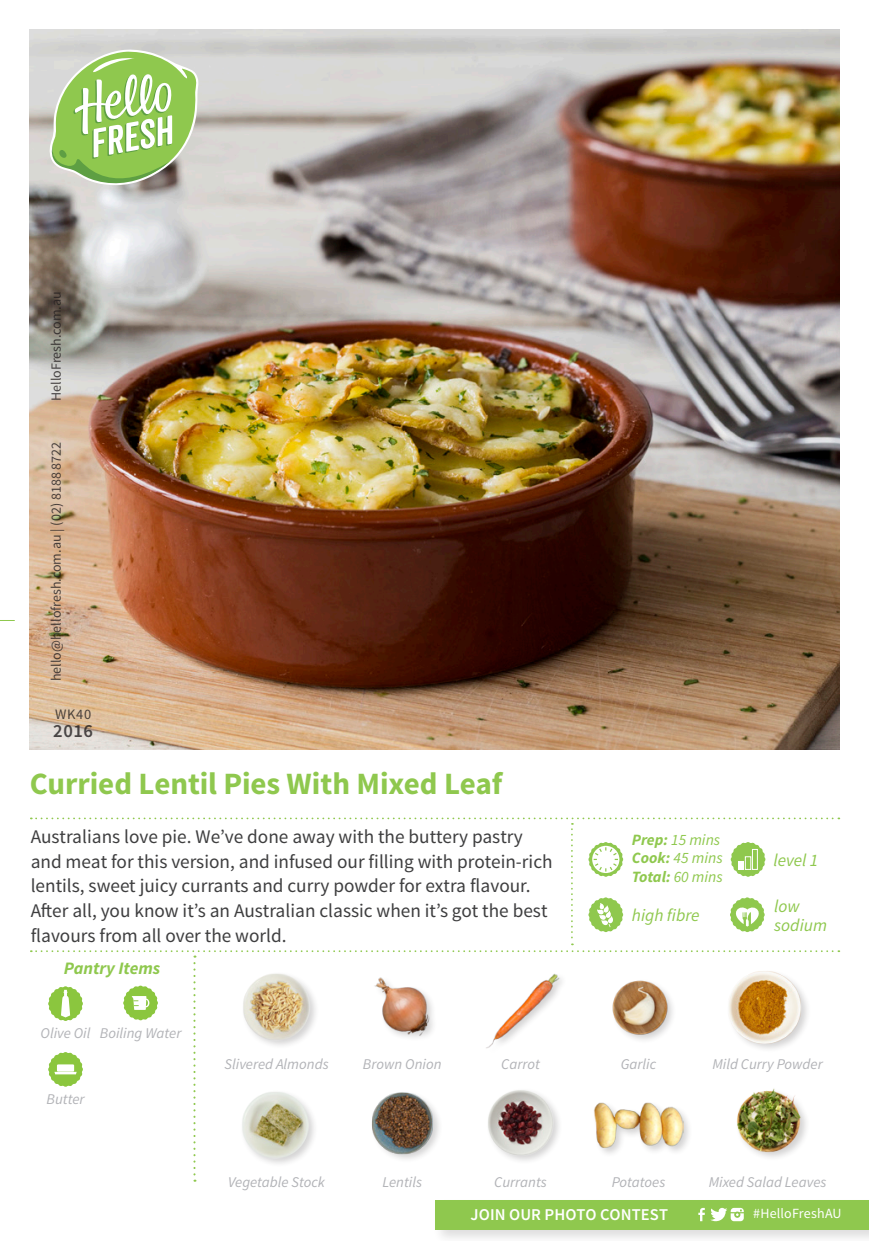
<style>
.page{position:relative;width:869px;height:1241px;background:#fff}
.page>*{position:absolute;margin:0;border:0;box-sizing:border-box;transform-origin:0 0}
.FRONT_Recipe_Title{font:700 30.97px "Source Sans Pro";letter-spacing:-.005em;color:#8fc84e}
.FRONT___BACK_Running{font:19.25px/24.5px "Source Sans Pro";color:#3e3e3f}
.t1{font:600 18.55px "Source Sans Pro";color:#231f20}
.FRONT_Icons{font:italic 17.5px/18.6px "Source Sans Pro";color:#8fc84e}
.t2{font:italic 700 17.5px "Source Sans Pro";color:#8fc84e}
.t3{font:600 16.45px "Source Sans Pro";letter-spacing:.005em;color:#fff}
.FRONT_Icons-2{font:italic 15.75px "Source Sans Pro";color:#8fc84e}
.FRONT_Icons-3{font:italic 700 15.75px "Source Sans Pro";letter-spacing:-.005em;color:#8fc84e}
.FRONT_ingredients{font:italic 14.88px "Source Sans Pro";color:#b2b3b7}
.t4{font:14.53px "Source Sans Pro";color:#231f20}
.t5{font:14px "Source Sans Pro";color:#231f20}
.t6{font:14px "Source Sans Pro";letter-spacing:.01em;color:#fff}
.s1{font-weight:700}
.s2{font-weight:400}
</style>
<div class="page">
<img style="left:30px;top:30px;width:808px;height:719px">
<svg style="left:0;top:620px;width:14px;height:1px"></svg>
<svg style="left:50px;top:50px;width:148px;height:135px;background:#adcf88"></svg>
<div style="left:432px;top:1197px;width:436px;height:43px;background:#231f20;opacity:.15"></div>
<div style="left:435px;top:1199px;width:433px;height:29px;background:#8fc84e"></div>
<svg style="left:698px;top:1207px;width:6px;height:13px"></svg>
<svg style="left:710px;top:1207px;width:33px;height:13px"></svg>
<svg style="left:31px;top:817px;width:808px;height:364px"></svg>
<p class="t5" style="left:47px;top:401px;width:111px;rotate:-90deg">HelloFresh.com.au</p>
<p class="t5" style="left:47px;top:681px;width:241px;rotate:-90deg">hello@hellofresh.com.au | (02) 8188 8722</p>
<p class="t4" style="left:55px;top:705px;width:38px">WK40</p>
<p class="t1" style="left:53px;top:719px;width:41px">2016</p>
<p class="FRONT_Recipe_Title" style="left:30px;top:763px;width:474px">Curried Lentil Pies With Mixed Leaf</p>
<p class="FRONT___BACK_Running" style="left:31px;top:825px;width:523px">Australians love pie. We’ve done away with the buttery pastry and meat for this version, and infused our filling with protein-rich lentils, sweet juicy currants and curry powder for extra flavour.<br>After all, you know it’s an Australian classic when it’s got the best flavours from all over the world.</p>
<p class="t2" style="left:64px;top:956px;width:98px">Pantry Items</p>
<p class="FRONT_ingredients" style="left:41px;top:1023px;width:51px">Olive Oil</p>
<p class="FRONT_ingredients" style="left:100px;top:1023px;width:83px">Boiling Water</p>
<p class="FRONT_ingredients" style="left:46px;top:1089px;width:40px">Butter</p>
<p class="FRONT_ingredients" style="left:224px;top:1054px;width:105px">Slivered Almonds</p>
<p class="FRONT_ingredients" style="left:363px;top:1054px;width:80px">Brown Onion</p>
<p class="FRONT_ingredients" style="left:501px;top:1054px;width:40px">Carrot</p>
<p class="FRONT_Icons-2" style="left:631px;top:829px;width:90px"><span class="s1">Prep:</span> 15 mins</p>
<p class="FRONT_Icons-2" style="left:631px;top:848px;width:92px"><span class="s1">Cook:</span> 45 mins</p>
<p class="FRONT_Icons-3" style="left:631px;top:866px;width:92px">Total: <span class="s2">60 mins</span></p>
<p class="FRONT_Icons" style="left:631px;top:906px;width:69px">high fibre</p>
<p class="FRONT_Icons" style="left:773px;top:850px;width:46px">level 1</p>
<p class="FRONT_Icons" style="left:773px;top:896px;width:54px">low sodium</p>
<p class="FRONT_ingredients" style="left:620px;top:1054px;width:37px">Garlic</p>
<p class="FRONT_ingredients" style="left:712px;top:1054px;width:112px">Mild Curry Powder</p>
<p class="FRONT_ingredients" style="left:228px;top:1172px;width:98px">Vegetable Stock</p>
<p class="FRONT_ingredients" style="left:382px;top:1172px;width:41px">Lentils</p>
<p class="FRONT_ingredients" style="left:494px;top:1172px;width:54px">Currants</p>
<p class="FRONT_ingredients" style="left:611px;top:1172px;width:55px">Potatoes</p>
<p class="FRONT_ingredients" style="left:708px;top:1172px;width:119px">Mixed Salad Leaves</p>
<p class="t3" style="left:470px;top:1203px;width:199px">JOIN OUR PHOTO CONTEST</p>
<p class="t6" style="left:753px;top:1204px;width:90px">#HelloFreshAU</p>
</div>
